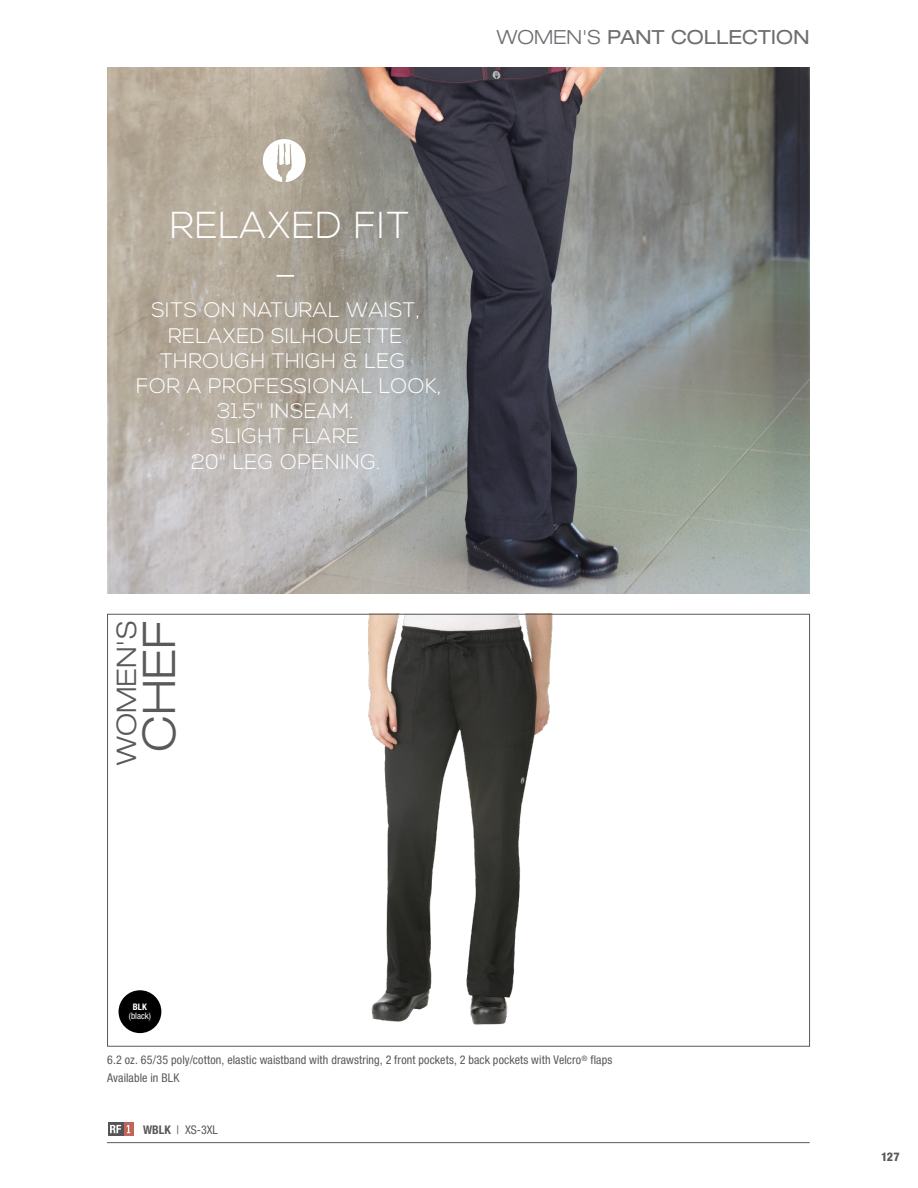
<style>
.page{position:relative;width:918px;height:1188px;background:#fff}
.page>*{position:absolute;margin:0;border:0;box-sizing:border-box;transform-origin:0 0}
.t1{font:300 expanded 45px "Helvetica Neue LT Std";color:#58595b}
.t2{font:300 37.5px/36px "Nexa";letter-spacing:.02em;color:#fff;text-align:center}
.t3{font:300 expanded 27px "Helvetica Neue LT Std";color:#58595b}
.t4{font:300 21px/25.2px "Nexa";letter-spacing:.02em;color:#fff;text-align:center}
.t5{font:expanded 19.5px "Helvetica Neue LT Std";color:#6d6e71}
.t6{font:condensed 12px/18px "Helvetica Neue LT Std";letter-spacing:.01em;color:#58595b}
.t7{font:800 condensed 12px "Helvetica Neue LT Std";color:#58595b}
.t8{font:condensed 9px "Helvetica Neue LT Std";color:#fff}
.t9{font:700 condensed 9px "Helvetica Neue LT Std";color:#fff}
.s1{font-weight:300}
.s2{font-weight:700}
</style>
<div class="page">
<img style="left:352px;top:616px;width:271px;height:431px">
<img style="left:107px;top:68px;width:702px;height:526px">
<div style="left:119px;top:990px;width:42px;height:43px;background:#000;border-radius:50%"></div>
<hr style="left:107px;top:1142px;width:703px;height:1px;background:#58595b">
<svg style="left:123px;top:1122px;width:10px;height:14px"></svg>
<svg style="left:108px;top:1122px;width:15px;height:14px"></svg>
<svg style="left:110px;top:1125px;width:11px;height:8px"></svg>
<svg style="left:127px;top:1125px;width:3px;height:8px"></svg>
<svg style="left:263px;top:139px;width:43px;height:43px"></svg>
<h3 class="t5" style="left:497px;top:25px;width:314px"><span class="s1">WOMEN'S</span> PANT COLLECTION</h3>
<h2 class="t2" style="left:170px;top:209px;width:241px">RELAXED FIT _</h2>
<h3 class="t4" style="left:136px;top:298px;width:307px">SITS ON NATURAL WAIST,<br>RELAXED SILHOUETTE<br>THROUGH THIGH &amp; LEG<br>FOR A PROFESSIONAL LOOK,<br>31.5" INSEAM.<br>SLIGHT FLARE<br>20" LEG OPENING.</h3>
<h3 class="t3" style="left:110px;top:765px;width:145px;rotate:-90deg">WOMEN'S</h3>
<h1 class="t1" style="left:132px;top:752px;width:132px;rotate:-90deg">CHEF</h1>
<p class="t9" style="left:133px;top:1001px;width:16px">BLK</p>
<p class="t8" style="left:129px;top:1011px;width:24px">(black)</p>
<p class="t6" style="left:107px;top:1050px;width:507px">6.2 oz. 65/35 poly/cotton, elastic waistband with drawstring, 2 front pockets, 2 back pockets with Velcro<sup>®</sup> flaps<br>Available in BLK</p>
<p class="t6" style="left:143px;top:1120px;width:76px"><span class="s2">WBLK</span> | XS-3XL</p>
<p class="t7" style="left:881px;top:1149px;width:20px">127</p>
</div>
